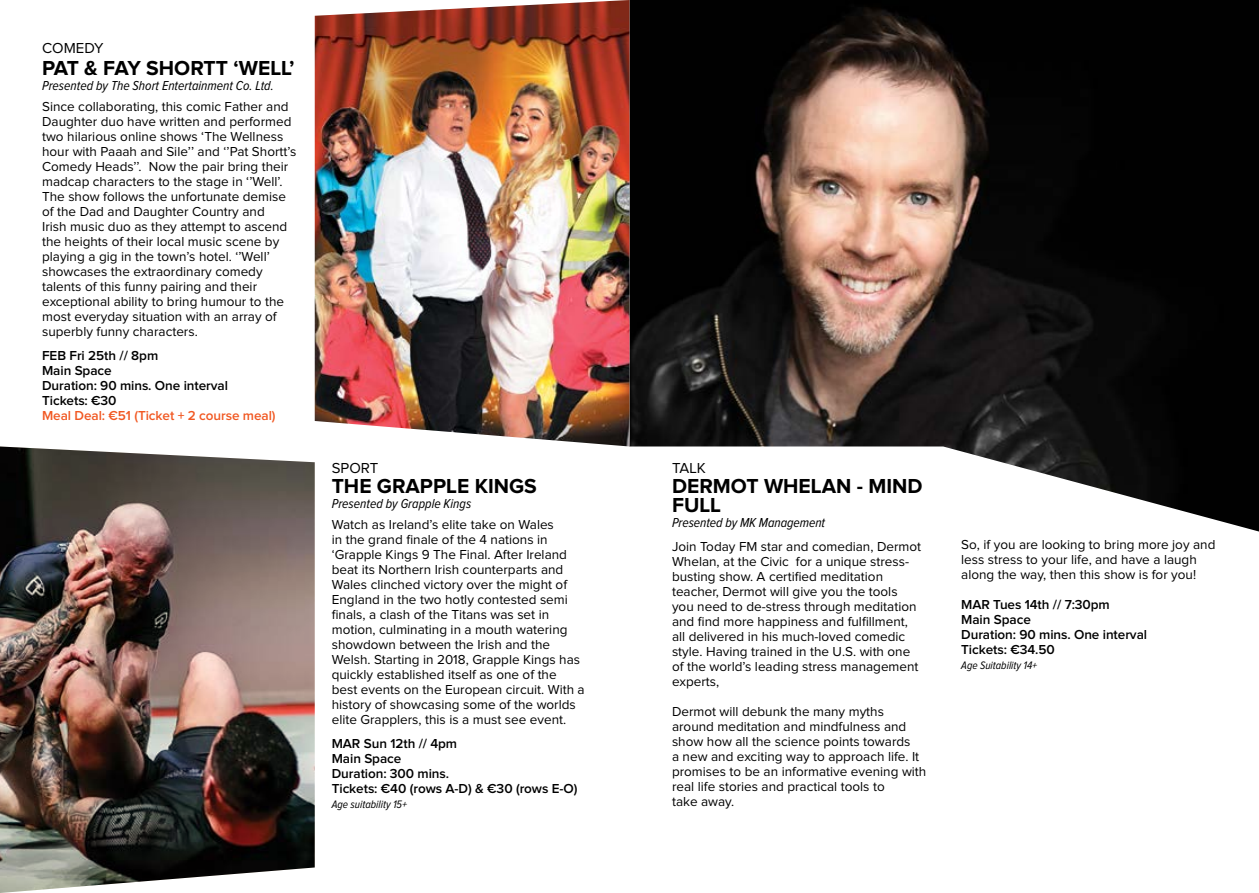
<style>
.page{position:relative;width:1259px;height:893px;background:#fff}
.page>*{position:absolute;margin:0;border:0;box-sizing:border-box;transform-origin:0 0}
.t1{font:700 21px/19.5px "Proxima Nova";color:#000}
.t2{font:15px "Proxima Nova";color:#000}
.t3{font:13.5px/15px "Proxima Nova";color:#000}
.t4{font:600 13.5px/15px "Proxima Nova";letter-spacing:-.005em;color:#000}
.t5{font:italic 13.5px "Proxima Nova Cond";color:#000}
.t6{font:600 13.5px "Proxima Nova";letter-spacing:-.005em;color:#f15822}
.t7{font:italic 11.25px "Proxima Nova Cond";color:#000}
</style>
<div class="page">
<img style="left:629px;top:0;width:630px;height:531px">
<img style="left:315px;top:0;width:314px;height:446px">
<img style="left:0;top:446px;width:315px;height:447px">
<p class="t2" style="left:42px;top:41px;width:63px">COMEDY</p>
<h1 class="t1" style="left:42px;top:59px;width:254px">PAT &amp; FAY SHORTT ‘WELL’</h1>
<p class="t5" style="left:42px;top:79px;width:233px">Presented by The Short Entertainment Co. Ltd.</p>
<p class="t3" style="left:42px;top:100px;width:256px">Since collaborating, this comic Father and Daughter duo have written and performed two hilarious online shows ‘The Wellness hour with Paaah and Sile’’ and ‘’Pat Shortt’s Comedy Heads’’. Now the pair bring their madcap characters to the stage in ‘’Well’.<br>The show follows the unfortunate demise of the Dad and Daughter Country and<br>Irish music duo as they attempt to ascend the heights of their local music scene by playing a gig in the town’s hotel. ‘’Well’ showcases the extraordinary comedy talents of this funny pairing and their exceptional ability to bring humour to the most everyday situation with an array of superbly funny characters.</p>
<p class="t4" style="left:42px;top:349px;width:187px">FEB Fri 25th // 8pm<br>Main Space<br>Duration: 90 mins. One interval<br>Tickets: €30</p>
<p class="t6" style="left:42px;top:409px;width:235px">Meal Deal: €51 (Ticket + 2 course meal)</p>
<p class="t2" style="left:332px;top:462px;width:48px">SPORT</p>
<h1 class="t1" style="left:332px;top:477px;width:207px">THE GRAPPLE KINGS</h1>
<p class="t5" style="left:332px;top:497px;width:141px">Presented by Grapple Kings</p>
<p class="t3" style="left:332px;top:517px;width:254px">Watch as Ireland’s elite take on Wales<br>in the grand finale of the 4 nations in ‘Grapple Kings 9 The Final. After Ireland beat its Northern Irish counterparts and Wales clinched victory over the might of England in the two hotly contested semi finals, a clash of the Titans was set in motion, culminating in a mouth watering showdown between the Irish and the Welsh. Starting in 2018, Grapple Kings has quickly established itself as one of the best events on the European circuit. With a history of showcasing some of the worlds elite Grapplers, this is a must see event.</p>
<p class="t4" style="left:332px;top:736px;width:247px">MAR Sun 12th // 4pm<br>Main Space<br>Duration: 300 mins.<br>Tickets: €40 (rows A-D) &amp; €30 (rows E-O)</p>
<p class="t7" style="left:332px;top:799px;width:77px">Age suitability 15+</p>
<p class="t2" style="left:672px;top:462px;width:35px">TALK</p>
<h1 class="t1" style="left:672px;top:477px;width:252px">DERMOT WHELAN - MIND<br>FULL</h1>
<p class="t5" style="left:672px;top:517px;width:155px">Presented by MK Management</p>
<p class="t3" style="left:672px;top:540px;width:251px">Join Today FM star and comedian, Dermot Whelan, at the Civic for a unique stress&shy;busting show. A certified meditation teacher, Dermot will give you the tools you need to de-stress through meditation and find more happiness and fulfillment, all delivered in his much-loved comedic style. Having trained in the U.S. with one of the world’s leading stress management experts,</p>
<p class="t3" style="left:672px;top:705px;width:256px">Dermot will debunk the many myths around meditation and mindfulness and show how all the science points towards<br>a new and exciting way to approach life. It promises to be an informative evening with real life stories and practical tools to<br>take away.</p>
<p class="t3" style="left:961px;top:538px;width:256px">So, if you are looking to bring more joy and less stress to your life, and have a laugh along the way, then this show is for you!</p>
<p class="t4" style="left:961px;top:598px;width:187px">MAR Tues 14th // 7:30pm<br>Main Space<br>Duration: 90 mins. One interval<br>Tickets: €34.50</p>
<p class="t7" style="left:961px;top:660px;width:77px">Age Suitability 14+</p>
</div>
